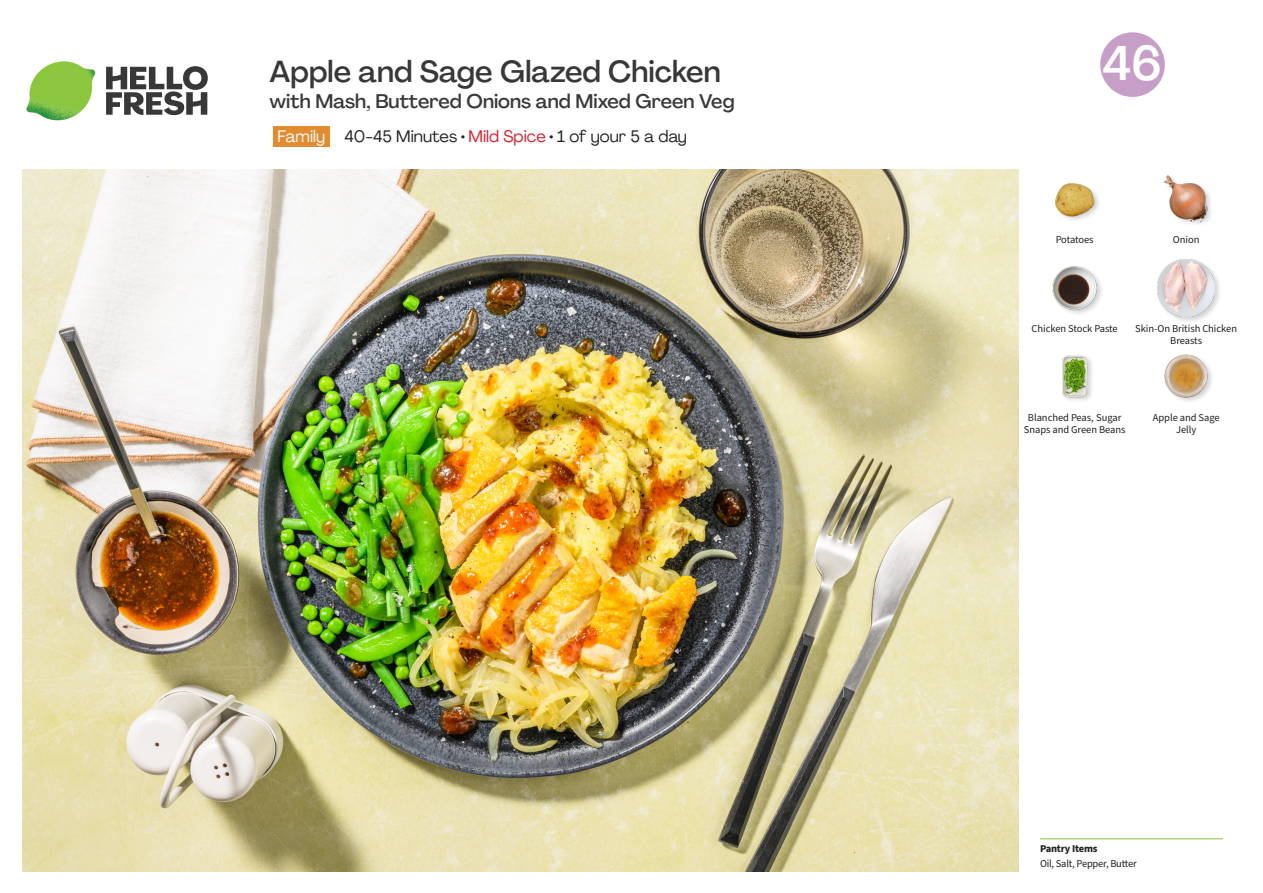
<style>
.page{position:relative;width:1263px;height:893px;background:#fff}
.page>*{position:absolute;margin:0;border:0;box-sizing:border-box;transform-origin:0 0}
.t1{font:500 48px "Agrandir";color:#fff}
._15_Titel_UK{font:500 30px "Agrandir";color:#383839}
._15_Titel_UK-2{font:500 19.5px "Agrandir";color:#383839}
._02_Box_Type{font:16.5px "Agrandir";color:#231f20}
._02_Box_Type-2{font:16.5px "Agrandir";color:#fff}
._18_FRONT_ingredients_UK{font:10.5px/12px "Source Sans Pro";letter-spacing:-.005em;color:#231f20;text-align:center}
._14_Allergene_Text_7pt{font:10.5px "Source Sans Pro";letter-spacing:-.02em;color:#231f20}
._14_Allergene_Text_7pt-2{font:700 10.5px "Source Sans Pro";letter-spacing:-.02em;color:#231f20}
.s1{color:#da1b2b}
</style>
<div class="page">
<svg style="left:106px;top:66px;width:102px;height:49px"></svg>
<img style="left:26px;top:61px;width:69px;height:59px">
<img style="left:22px;top:170px;width:997px;height:702px">
<hr style="left:1040px;top:838px;width:183px;height:1px;background:#81c340">
<div style="left:273px;top:126px;width:56px;height:21px;background:#e18c31"></div>
<img style="left:1062px;top:355px;width:30px;height:46px">
<img style="left:1164px;top:354px;width:48px;height:47px">
<img style="left:1055px;top:183px;width:44px;height:37px">
<img style="left:1052px;top:266px;width:50px;height:48px">
<div style="left:1156px;top:258px;width:66px;height:66px;background:#231f20;opacity:.2"></div>
<img style="left:1157px;top:259px;width:58px;height:57px">
<img style="left:1163px;top:175px;width:48px;height:49px">
<svg style="left:1100px;top:32px;width:65px;height:65px"></svg>
<p class="_15_Titel_UK" style="left:270px;top:53px;width:453px">Apple and Sage Glazed Chicken</p>
<p class="_15_Titel_UK-2" style="left:270px;top:89px;width:466px">with Mash, Buttered Onions and Mixed Green Veg</p>
<p class="_02_Box_Type-2" style="left:277px;top:126px;width:49px">Family</p>
<p class="_02_Box_Type" style="left:344px;top:126px;width:344px">40-45 Minutes • <span class="s1">Mild Spice</span> • 1 of your 5 a day</p>
<p class="t1" style="left:1102px;top:34px;width:61px">46</p>
<p class="_18_FRONT_ingredients_UK" style="left:1056px;top:234px;width:40px">Potatoes</p>
<p class="_18_FRONT_ingredients_UK" style="left:1173px;top:234px;width:28px">Onion</p>
<p class="_18_FRONT_ingredients_UK" style="left:1031px;top:323px;width:88px">Chicken Stock Paste</p>
<p class="_18_FRONT_ingredients_UK" style="left:1135px;top:323px;width:103px">Skin-On British Chicken<br>Breasts</p>
<p class="_18_FRONT_ingredients_UK" style="left:1024px;top:411px;width:103px">Blanched Peas, Sugar<br>Snaps and Green Beans</p>
<p class="_18_FRONT_ingredients_UK" style="left:1153px;top:411px;width:68px">Apple and Sage<br>Jelly</p>
<p class="_14_Allergene_Text_7pt-2" style="left:1040px;top:842px;width:59px">Pantry Items</p>
<p class="_14_Allergene_Text_7pt" style="left:1040px;top:857px;width:98px">Oil, Salt, Pepper, Butter</p>
</div>
